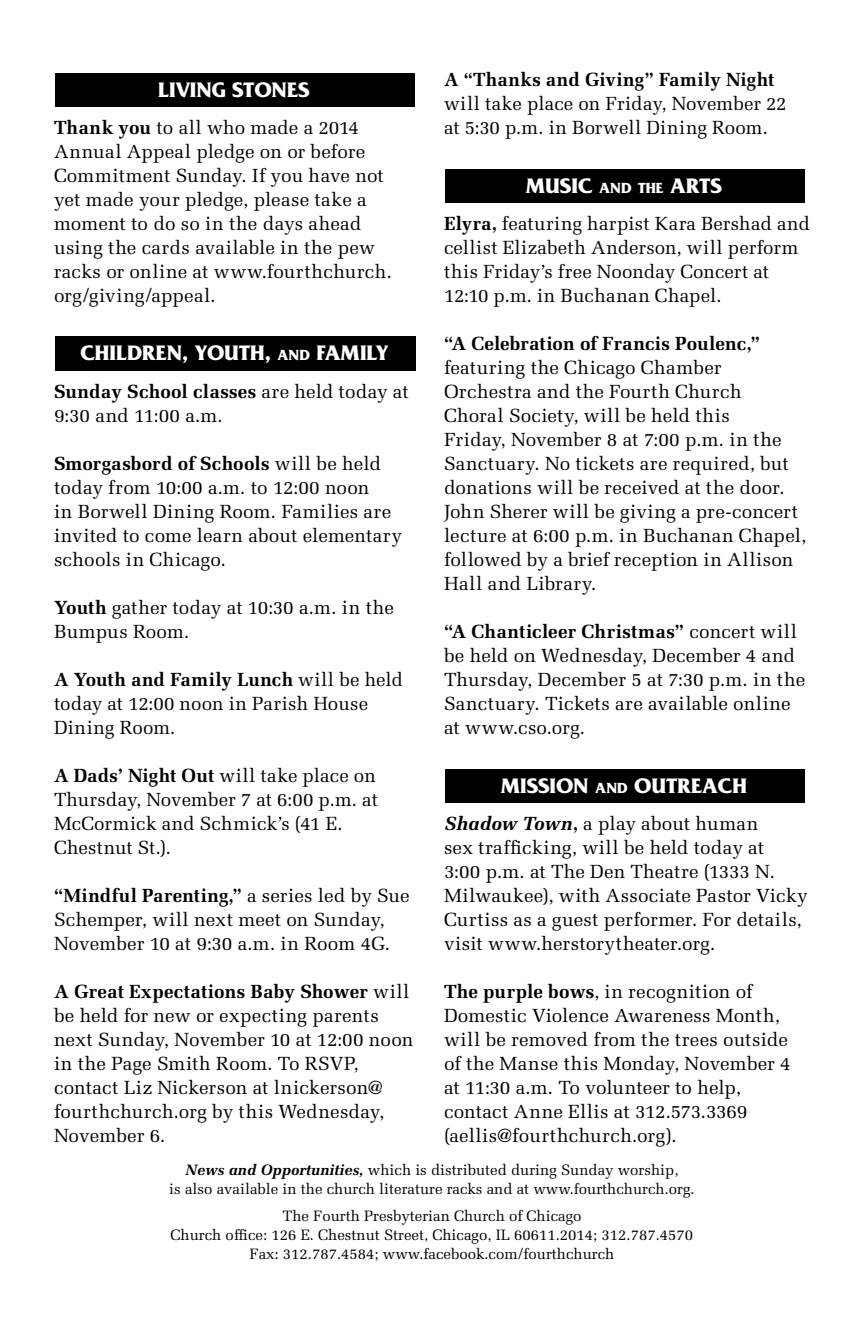
<style>
.page{position:relative;width:864px;height:1332px;background:#fff}
.page>*{position:absolute;margin:0;border:0;box-sizing:border-box;transform-origin:0 0}
.t1{font:700 22px "Friz Quadrata Std";color:#fff}
.t2{font:19px/24px "Melior LT Std";letter-spacing:.01em;color:#000}
.t3{font:700 19px "Melior LT Std";color:#000}
.t4{font:15px/19px "Melior LT Std";color:#000;text-align:center}
.s1{font-weight:700}
.s2{font-size:15.4px}
.s3{font-weight:700;font-style:italic}
</style>
<div class="page">
<div style="left:445px;top:770px;width:360px;height:33px;background:#000"></div>
<div style="left:445px;top:169px;width:360px;height:34px;background:#000"></div>
<div style="left:55px;top:73px;width:360px;height:34px;background:#000"></div>
<div style="left:55px;top:336px;width:361px;height:34px;background:#000"></div>
<p class="t1" style="left:158px;top:77px;width:153px">LIVING STONES</p>
<p class="t2" style="left:54px;top:116px;width:340px"><span class="s1">Thank you</span> to all who made a 2014<br>Annual Appeal pledge on or before<br>Commitment Sunday. If you have not yet made your pledge, please take a moment to do so in the days ahead using the cards available in the pew racks or online at www.fourthchurch. org/giving/appeal.</p>
<p class="t1" style="left:80px;top:341px;width:309px">CHILDREN, YOUTH, <span class="s2">AND</span> FAMILY</p>
<p class="t2" style="left:54px;top:380px;width:356px"><span class="s1">Sunday School classes</span> are held today at<br>9:30 and 11:00 a.m.</p>
<p class="t2" style="left:54px;top:452px;width:350px"><span class="s1">Smorgasbord of Schools</span> will be held today from 10:00 a.m. to 12:00 noon<br>in Borwell Dining Room. Families are invited to come learn about elementary schools in Chicago.</p>
<p class="t2" style="left:54px;top:596px;width:342px"><span class="s1">Youth</span> gather today at 10:30 a.m. in the<br>Bumpus Room.</p>
<p class="t2" style="left:54px;top:668px;width:351px"><span class="s1">A Youth and Family Lunch</span> will be held today at 12:00 noon in Parish House<br>Dining Room.</p>
<p class="t2" style="left:54px;top:764px;width:325px"><span class="s1">A Dads’ Night Out</span> will take place on<br>Thursday, November 7 at 6:00 p.m. at<br>McCormick and Schmick’s (41 E.<br>Chestnut St.).</p>
<p class="t2" style="left:54px;top:884px;width:357px"><span class="s1">“Mindful Parenting,”</span> a series led by Sue<br>Schemper, will next meet on Sunday,<br>November 10 at 9:30 a.m. in Room 4G.</p>
<p class="t2" style="left:54px;top:980px;width:361px"><span class="s1">A Great Expectations Baby Shower</span> will be held for new or expecting parents next Sunday, November 10 at 12:00 noon in the Page Smith Room. To RSVP, contact Liz Nickerson at lnickerson@ fourthchurch.org by this Wednesday,<br>November 6.</p>
<p class="t3" style="left:444px;top:68px;width:332px">A “Thanks and Giving” Family Night</p>
<p class="t2" style="left:444px;top:92px;width:344px">will take place on Friday, November 22 at 5:30 p.m. in Borwell Dining Room.</p>
<p class="t1" style="left:526px;top:173px;width:198px">MUSIC <span class="s2">AND THE</span> ARTS</p>
<p class="t2" style="left:444px;top:212px;width:367px"><span class="s1">Elyra,</span> featuring harpist Kara Bershad and cellist Elizabeth Anderson, will perform this Friday’s free Noonday Concert at 12:10 p.m. in Buchanan Chapel.</p>
<p class="t3" style="left:444px;top:332px;width:318px">“A Celebration of Francis Poulenc,”</p>
<p class="t2" style="left:444px;top:356px;width:364px">featuring the Chicago Chamber Orchestra and the Fourth Church<br>Choral Society, will be held this<br>Friday, November 8 at 7:00 p.m. in the Sanctuary. No tickets are required, but donations will be received at the door.<br>John Sherer will be giving a pre-concert lecture at 6:00 p.m. in Buchanan Chapel, followed by a brief reception in Allison Hall and Library.</p>
<p class="t2" style="left:444px;top:620px;width:363px"><span class="s1">“A Chanticleer Christmas”</span> concert will be held on Wednesday, December 4 and Thursday, December 5 at 7:30 p.m. in the Sanctuary. Tickets are available online at www.cso.org.</p>
<p class="t1" style="left:501px;top:774px;width:248px">MISSION <span class="s2">AND</span> OUTREACH</p>
<p class="t2" style="left:444px;top:812px;width:365px"><span class="s3">Shadow Town</span><span class="s1">,</span> a play about human<br>sex trafficking, will be held today at<br>3:00 p.m. at The Den Theatre (1333 N.<br>Milwaukee), with Associate Pastor Vicky Curtiss as a guest performer. For details, visit www.herstorytheater.org.</p>
<p class="t2" style="left:444px;top:980px;width:348px"><span class="s1">The purple bows</span>, in recognition of Domestic Violence Awareness Month, will be removed from the trees outside of the Manse this Monday, November 4 at 11:30 a.m. To volunteer to help, contact Anne Ellis at 312.573.3369 (aellis@fourthchurch.org).</p>
<p class="t4" style="left:169px;top:1161px;width:527px"><span class="s3">News and Opportunities,</span> which is distributed during Sunday worship,<br>is also available in the church literature racks and at www.fourthchurch.org.</p>
<p class="t4" style="left:171px;top:1207px;width:524px">The Fourth Presbyterian Church of Chicago<br>Church office: 126 E. Chestnut Street, Chicago, IL 60611.2014; 312.787.4570<br>Fax: 312.787.4584; www.facebook.com/fourthchurch</p>
</div>
